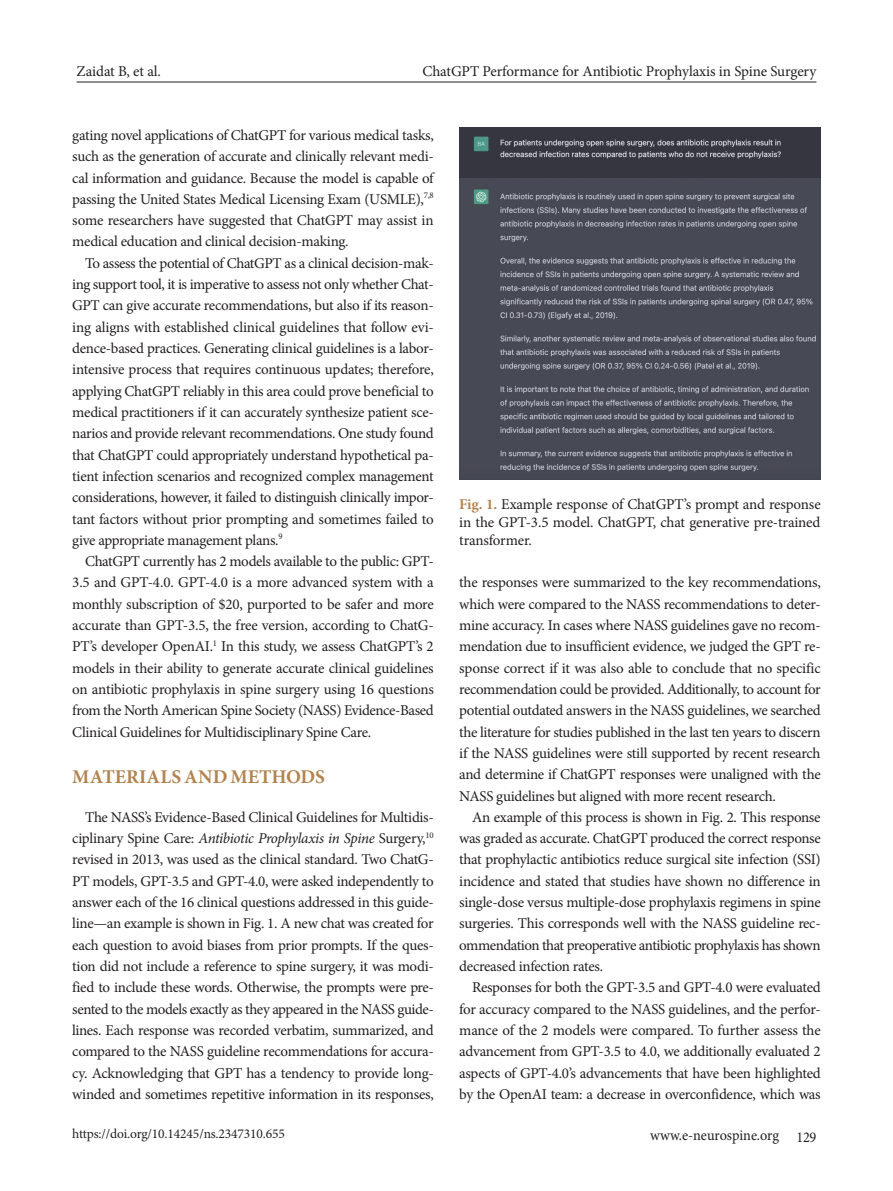
<style>
.page{position:relative;width:893px;height:1191px;background:#fff}
.page>*{position:absolute;margin:0;border:0;box-sizing:border-box;transform-origin:0 0}
.대제목{font:700 19.5px "Minion Pro";color:#b28450}
.본문{font:15px/21.3px "Minion Pro";letter-spacing:-.02em;color:#231f20;text-align:justify}
.표그림캡션{font:15px/18px "Minion Pro";letter-spacing:-.01em;color:#231f20;text-align:justify}
.본문-2{font:15px "Minion Pro";letter-spacing:-.02em;color:#231f20;scale:.95 1}
.doi_번호{font:13.5px "Minion Pro";letter-spacing:-.01em;color:#231f20}
.s1{font-style:italic}
.s2{font-weight:700;color:#b28450}
</style>
<div class="page">
<hr style="left:77px;top:82px;width:739px;height:1px;background:#231f20">
<img style="left:459px;top:128px;width:362px;height:351px">
<p class="본문" style="left:77px;top:61px;width:86px">Zaidat B, et al.</p>
<p class="본문" style="left:422px;top:61px;width:396px">ChatGPT Performance for Antibiotic Prophylaxis in Spine Surgery</p>
<p class="본문" style="left:72px;top:125px;width:363px">gating novel applications of ChatGPT for various medical tasks, such as the generation of accurate and clinically relevant medi&shy;cal information and guidance. Because the model is capable of passing the United States Medical Licensing Exam (USMLE),<sup>7,8 </sup>some researchers have suggested that ChatGPT may assist in medical education and clinical decision-making.</p>
<p class="본문" style="left:72px;top:252px;width:363px;text-indent:13px">To assess the potential of ChatGPT as a clinical decision-mak&shy;ing support tool, it is imperative to assess not only whether Chat-GPT can give accurate recommendations, but also if its reason&shy;ing aligns with established clinical guidelines that follow evi&shy;dence-based practices. Generating clinical guidelines is a labor&shy;intensive process that requires continuous updates; therefore, applying ChatGPT reliably in this area could prove beneficial to medical practitioners if it can accurately synthesize patient sce&shy;narios and provide relevant recommendations. One study found that ChatGPT could appropriately understand hypothetical pa&shy;tient infection scenarios and recognized complex management considerations, however, it failed to distinguish clinically impor&shy;tant factors without prior prompting and sometimes failed to give appropriate management plans.<sup>9</sup></p>
<p class="본문" style="left:72px;top:551px;width:363px;text-indent:13px">ChatGPT currently has 2 models available to the public: GPT-3.5 and GPT-4.0. GPT-4.0 is a more advanced system with a monthly subscription of $20, purported to be safer and more accurate than GPT-3.5, the free version, according to ChatG-PT’s developer OpenAI.<sup>1</sup> In this study, we assess ChatGPT’s 2 models in their ability to generate accurate clinical guidelines on antibiotic prophylaxis in spine surgery using 16 questions from the North American Spine Society (NASS) Evidence-Based Clinical Guidelines for Multidisciplinary Spine Care.</p>
<p class="대제목" style="left:72px;top:763px;width:254px">MATERIALS AND METHODS</p>
<p class="본문" style="left:72px;top:806px;width:363px;text-indent:13px">The NASS’s Evidence-Based Clinical Guidelines for Multidis&shy;ciplinary Spine Care: <span class="s1">Antibiotic Prophylaxis in Spine</span> Surgery,<sup>10 </sup>revised in 2013, was used as the clinical standard. Two ChatG-PT models, GPT-3.5 and GPT-4.0, were asked independently to answer each of the 16 clinical questions addressed in this guide&shy;line—an example is shown in Fig. 1. A new chat was created for each question to avoid biases from prior prompts. If the ques&shy;tion did not include a reference to spine surgery, it was modi&shy;fied to include these words. Otherwise, the prompts were pre&shy;sented to the models exactly as they appeared in the NASS guide&shy;lines. Each response was recorded verbatim, summarized, and compared to the NASS guideline recommendations for accura&shy;cy. Acknowledging that GPT has a tendency to provide long&shy;winded and sometimes repetitive information in its responses,</p>
<p class="표그림캡션" style="left:459px;top:495px;width:363px"><span class="s2">Fig. 1.</span> Example response of ChatGPT’s prompt and response in the GPT-3.5 model. ChatGPT, chat generative pre-trained transformer.</p>
<p class="본문" style="left:459px;top:572px;width:363px">the responses were summarized to the key recommendations, which were compared to the NASS recommendations to deter&shy;mine accuracy. In cases where NASS guidelines gave no recom&shy;mendation due to insufficient evidence, we judged the GPT re&shy;sponse correct if it was also able to conclude that no specific recommendation could be provided. Additionally, to account for potential outdated answers in the NASS guidelines, we searched the literature for studies published in the last ten years to discern if the NASS guidelines were still supported by recent research and determine if ChatGPT responses were unaligned with the NASS guidelines but aligned with more recent research.</p>
<p class="본문" style="left:459px;top:806px;width:363px;text-indent:13px">An example of this process is shown in Fig. 2. This response was graded as accurate. ChatGPT produced the correct response that prophylactic antibiotics reduce surgical site infection (SSI) incidence and stated that studies have shown no difference in single-dose versus multiple-dose prophylaxis regimens in spine surgeries. This corresponds well with the NASS guideline rec&shy;ommendation that preoperative antibiotic prophylaxis has shown decreased infection rates.</p>
<p class="본문" style="left:459px;top:977px;width:363px;text-indent:13px">Responses for both the GPT-3.5 and GPT-4.0 were evaluated for accuracy compared to the NASS guidelines, and the perfor&shy;mance of the 2 models were compared. To further assess the advancement from GPT-3.5 to 4.0, we additionally evaluated 2 aspects of GPT-4.0’s advancements that have been highlighted by the OpenAI team: a decrease in overconfidence, which was</p>
<p class="doi_번호" style="left:72px;top:1124px;width:214px">https://doi.org/10.14245/ns.2347310.655</p>
<p class="본문-2" style="left:650px;top:1125px;width:176px">www.e-neurospine.org 129</p>
</div>
